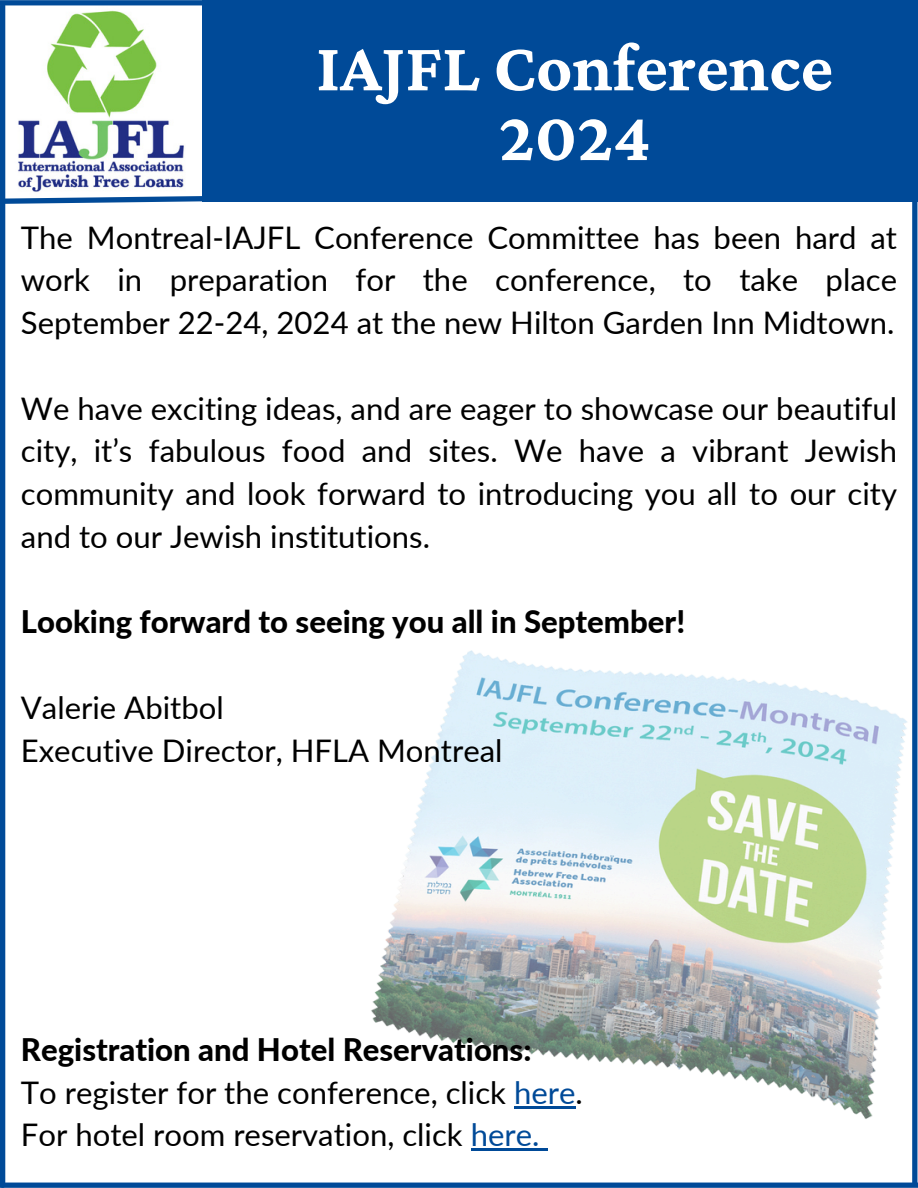
<style>
.page{position:relative;width:918px;height:1188px;background:#fff}
.page>*{position:absolute;margin:0;border:0;box-sizing:border-box;transform-origin:0 0}
.t1{font:700 70.05px/69.8px "Crimson Pro";color:#fff;text-align:center}
.t2{font:31.05px/42.8px "Lato";color:#000;text-align:justify}
.t3{font:800 31.05px "Lato";color:#000}
.s1{color:#004a98}
</style>
<div class="page">
<div style="left:5px;top:0;width:913px;height:201px;background:#004a98"></div>
<img style="left:5px;top:5px;width:196px;height:188px">
<div style="left:0;top:0;width:909px;height:5px;background:#004a98"></div>
<img style="left:371px;top:594px;width:547px;height:560px">
<div style="left:912px;top:0;width:5px;height:1184px;background:#004a98"></div>
<div style="left:0;top:1183px;width:918px;height:5px;background:#004a98"></div>
<div style="left:0;top:5px;width:5px;height:1180px;background:#004a98"></div>
<svg style="left:5px;top:193px;width:213px;height:14px"></svg>
<hr style="left:514px;top:1106px;width:62px;height:2px;background:#004a98">
<hr style="left:471px;top:1149px;width:69px;height:2px;background:#004a98">
<svg style="left:540px;top:1149px;width:7px;height:2px"></svg>
<p class="t1" style="left:316px;top:32px;width:518px">IAJFL Conference<br>2024</p>
<p class="t2" style="left:21px;top:215px;width:878px">The Montreal-IAJFL Conference Committee has been hard at work in preparation for the conference, to take place September 22-24, 2024 at the new Hilton Garden Inn Midtown.</p>
<p class="t2" style="left:21px;top:386px;width:878px">We have exciting ideas, and are eager to showcase our beautiful city, it’s fabulous food and sites. We have a vibrant Jewish community and look forward to introducing you all to our city and to our Jewish institutions.</p>
<h2 class="t3" style="left:21px;top:603px;width:666px">Looking forward to seeing you all in September!</h2>
<p class="t2" style="left:21px;top:686px;width:204px">Valerie Abitbol</p>
<p class="t2" style="left:21px;top:728px;width:483px">Executive Director, HFLA Montreal</p>
<p class="t3" style="left:21px;top:1030px;width:512px">Registration and Hotel Reservations:</p>
<p class="t2" style="left:21px;top:1070px;width:563px">To register for the conference, click <span class="s1">here</span>.</p>
<p class="t2" style="left:21px;top:1113px;width:520px">For hotel room reservation, click <span class="s1">here.</span></p>
</div>
